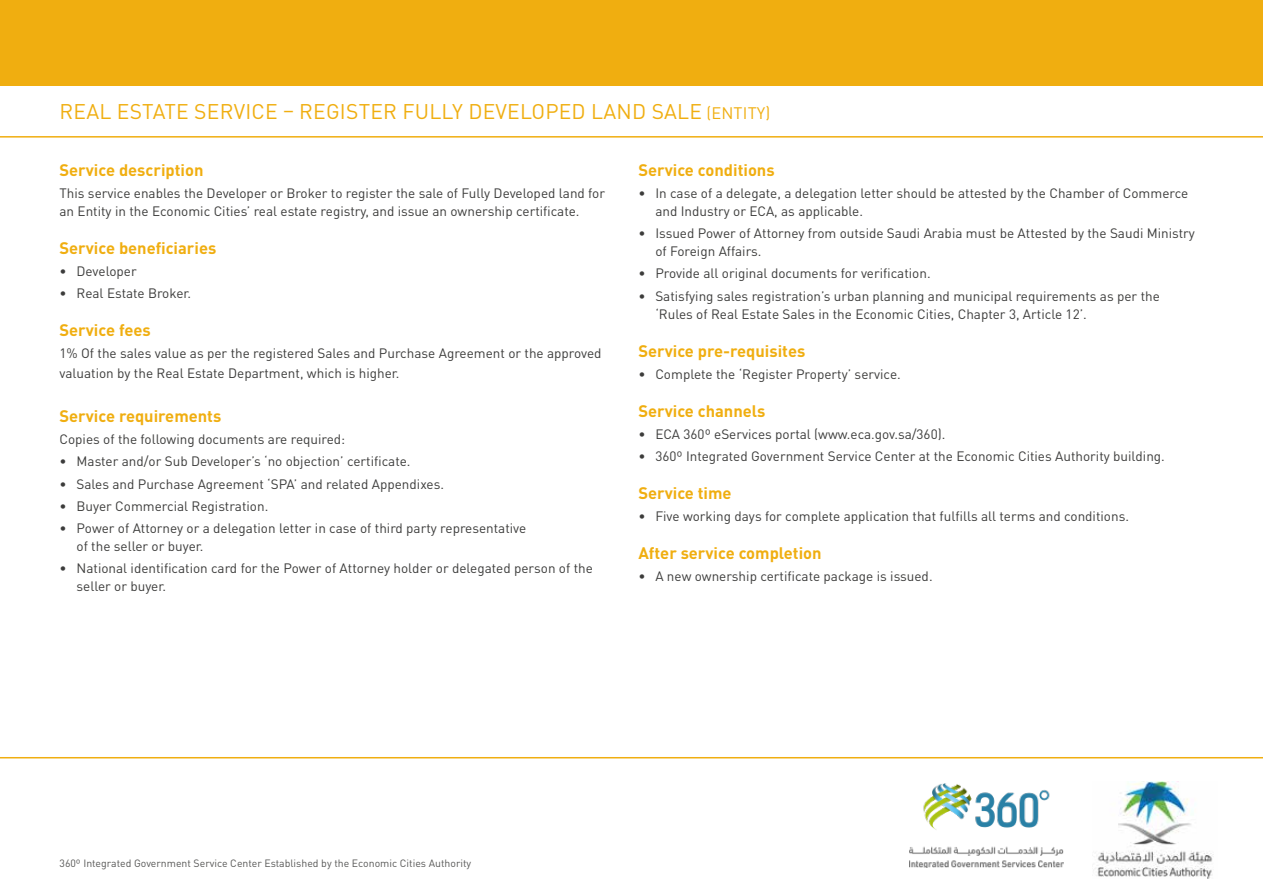
<style>
.page{position:relative;width:1263px;height:893px;background:#fff}
.page>*{position:absolute;margin:0;border:0;box-sizing:border-box;transform-origin:0 0}
.t1{font:21px "DIN Pro";letter-spacing:.01em;color:#f0ae10}
.t2{font:700 16.5px "DIN Pro";color:#f0ae10}
.t3{font:13.5px/18px "DIN Pro";color:#3c3c3b}
.t4{font:10.5px "DIN Pro";color:#575756}
.s1{font-size:16.5px}
</style>
<div class="page">
<div style="left:0;top:0;width:1263px;height:85px;background:#f0ae10"></div>
<hr style="left:0;top:136px;width:1263px;height:2px;background:#f0ae10">
<img style="left:909px;top:784px;width:154px;height:83px">
<hr style="left:0;top:757px;width:1263px;height:1px;background:#f0ae10">
<img style="left:1095px;top:781px;width:119px;height:97px">
<h1 class="t1" style="left:60px;top:97px;width:712px">REAL ESTATE SERVICE – REGISTER FULLY DEVELOPED LAND SALE <span class="s1">(ENTITY)</span></h1>
<p class="t2" style="left:60px;top:158px;width:145px">Service description</p>
<p class="t3" style="left:60px;top:183px;width:547px">This service enables the Developer or Broker to register the sale of Fully Developed land for an Entity in the Economic Cities’ real estate registry, and issue an ownership certificate.</p>
<p class="t2" style="left:60px;top:237px;width:158px">Service beneficiaries</p>
<p class="t3" style="left:60px;top:262px;width:79px">• Developer</p>
<p class="t3" style="left:60px;top:284px;width:133px">• Real Estate Broker.</p>
<p class="t2" style="left:60px;top:319px;width:93px">Service fees</p>
<p class="t3" style="left:60px;top:343px;width:544px;line-height:19.8px">1% Of the sales value as per the registered Sales and Purchase Agreement or the approved valuation by the Real Estate Department, which is higher.</p>
<p class="t2" style="left:60px;top:405px;width:163px">Service requirements</p>
<p class="t3" style="left:60px;top:430px;width:287px">Copies of the following documents are required:</p>
<p class="t3" style="left:60px;top:452px;width:352px">• Master and/or Sub Developer’s ‘no objection’ certificate.</p>
<p class="t3" style="left:60px;top:474px;width:386px">• Sales and Purchase Agreement ‘SPA’ and related Appendixes.</p>
<p class="t3" style="left:60px;top:496px;width:210px">• Buyer Commercial Registration.</p>
<p class="t3" style="left:77px;top:519px;width:451px;text-indent:-17px">• Power of Attorney or a delegation letter in case of third party representative of the seller or buyer.</p>
<p class="t3" style="left:77px;top:559px;width:518px;text-indent:-17px">• National identification card for the Power of Attorney holder or delegated person of the seller or buyer.</p>
<p class="t2" style="left:638px;top:158px;width:138px">Service conditions</p>
<p class="t3" style="left:655px;top:183px;width:534px;text-indent:-17px">• In case of a delegate, a delegation letter should be attested by the Chamber of Commerce and Industry or ECA, as applicable.</p>
<p class="t3" style="left:655px;top:224px;width:541px;text-indent:-17px">• Issued Power of Attorney from outside Saudi Arabia must be Attested by the Saudi Ministry of Foreign Affairs.</p>
<p class="t3" style="left:638px;top:264px;width:294px">• Provide all original documents for verification.</p>
<p class="t3" style="left:655px;top:286px;width:506px;text-indent:-17px">• Satisfying sales registration’s urban planning and municipal requirements as per the ‘Rules of Real Estate Sales in the Economic Cities, Chapter 3, Article 12’.</p>
<p class="t2" style="left:638px;top:339px;width:168px">Service pre-requisites</p>
<p class="t3" style="left:638px;top:364px;width:264px">• Complete the ‘Register Property’ service.</p>
<p class="t2" style="left:638px;top:399px;width:129px">Service channels</p>
<p class="t3" style="left:638px;top:424px;width:309px">• ECA 360º eServices portal (www.eca.gov.sa/360).</p>
<p class="t3" style="left:638px;top:447px;width:528px">• 360º Integrated Government Service Center at the Economic Cities Authority building.</p>
<p class="t2" style="left:638px;top:482px;width:95px">Service time</p>
<p class="t3" style="left:638px;top:507px;width:492px">• Five working days for complete application that fulfills all terms and conditions.</p>
<p class="t2" style="left:638px;top:542px;width:185px">After service completion</p>
<p class="t3" style="left:638px;top:567px;width:296px">• A new ownership certificate package is issued.</p>
<p class="t4" style="left:60px;top:856px;width:413px">360º Integrated Government Service Center Established by the Economic Cities Authority</p>
</div>
